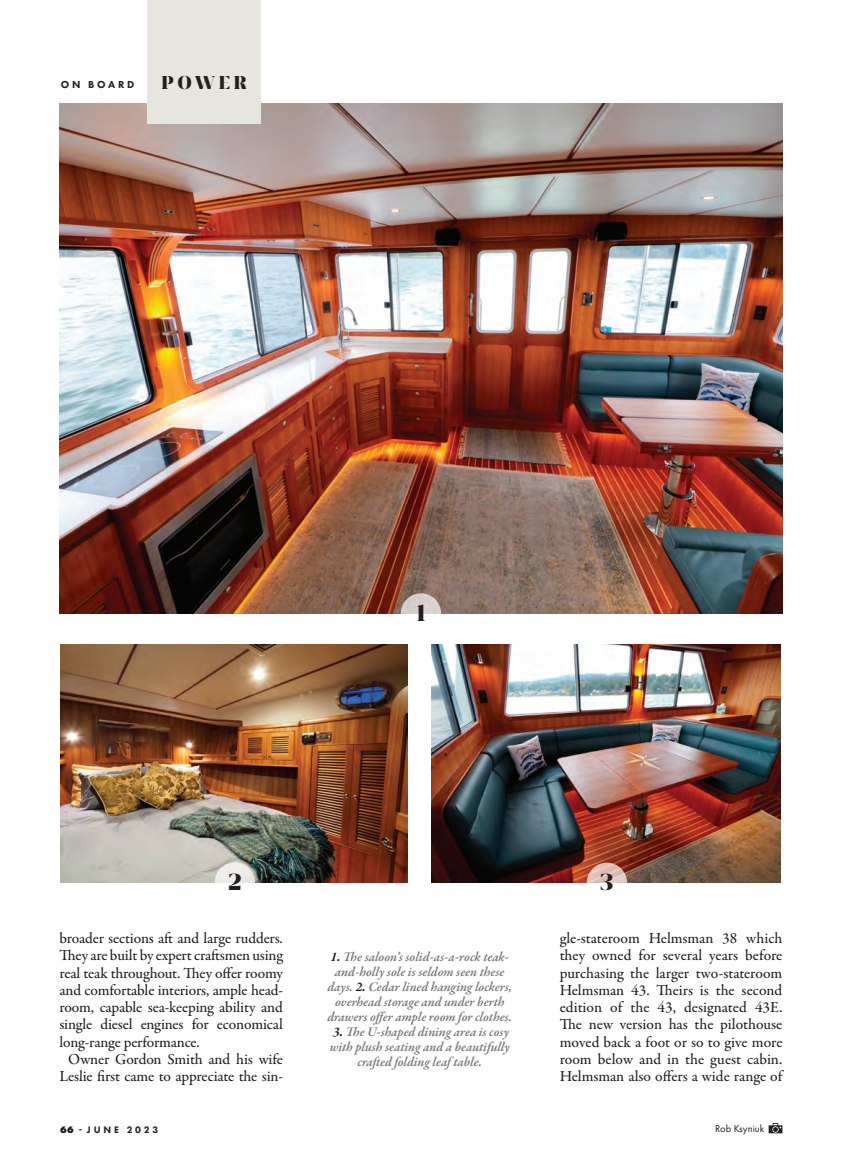
<style>
.page{position:relative;width:863px;height:1159px;background:#fff}
.page>*{position:absolute;margin:0;border:0;box-sizing:border-box;transform-origin:0 0}
.t1{font:22.5px "Breve Display";color:#231f20}
.t2{font:18px "Breve Display";letter-spacing:.21em;color:#231f20}
.t3{font:500 15.45px/17.2px "Garamond Premr Pro";letter-spacing:-.01em;color:#231f20;text-align:justify}
.t4{font:italic 600 13.5px/15px "Garamond Premr Pro";color:#76787b;text-align:center}
.t5{font:10.5px "Futura PT";color:#231f20}
.t6{font:800 10.5px "Futura PT";letter-spacing:.26em;color:#231f20}
.t7{font:800 9.75px "Futura PT";letter-spacing:.285em;color:#231f20}
.s1{font-style:inherit}
.s2{font-weight:700;color:#231f20}
</style>
<div class="page">
<img style="left:431px;top:644px;width:350px;height:238px">
<img style="left:59px;top:104px;width:723px;height:509px">
<img style="left:61px;top:644px;width:347px;height:238px">
<svg style="left:587px;top:862px;width:40px;height:41px"></svg>
<svg style="left:215px;top:862px;width:40px;height:40px"></svg>
<svg style="left:401px;top:593px;width:40px;height:40px"></svg>
<div style="left:147px;top:0;width:114px;height:124px;background:#e7e6de"></div>
<svg style="left:769px;top:1123px;width:13px;height:10px"></svg>
<p class="t6" style="left:61px;top:78px;width:75px">ON BOARD</p>
<p class="t2" style="left:161px;top:72px;width:87px">POWER</p>
<h1 class="t1" style="left:417px;top:599px;width:10px">1</h1>
<h1 class="t1" style="left:228px;top:868px;width:15px">2</h1>
<h1 class="t1" style="left:600px;top:868px;width:15px">3</h1>
<p class="t3" style="left:59px;top:930px;width:225px">broader sections aft and large rudders.</p>
<p class="t3" style="left:59px;top:947px;width:225px">They are built by expert craftsmen using</p>
<p class="t3" style="left:59px;top:964px;width:225px">real teak throughout. They offer roomy</p>
<p class="t3" style="left:59px;top:981px;width:225px">and comfortable interiors, ample head-</p>
<p class="t3" style="left:59px;top:999px;width:225px">room, capable sea-keeping ability and</p>
<p class="t3" style="left:59px;top:1016px;width:225px">single diesel engines for economical</p>
<p class="t3" style="left:59px;top:1033px;width:142px">long-range performance.</p>
<p class="t3" style="left:68px;top:1050px;width:216px">Owner Gordon Smith and his wife</p>
<p class="t3" style="left:59px;top:1068px;width:225px">Leslie first came to appreciate the sin-</p>
<p class="t7" style="left:60px;top:1123px;width:100px"><span class="s1">66</span> - JUNE 2023</p>
<p class="t4" style="left:327px;top:949px;width:186px"><span class="s2">1.</span> The saloon’s solid-as-a-rock teak&shy;and-holly sole is seldom seen these days. <span class="s2">2.</span> Cedar lined hanging lockers, overhead storage and under berth drawers offer ample room for clothes.</p>
<p class="t4" style="left:330px;top:1024px;width:181px"><span class="s2">3.</span> The U-shaped dining area is cosy with plush seating and a beautifully crafted folding leaf table.</p>
<p class="t3" style="left:560px;top:930px;width:224px">gle-stateroom Helmsman 38 which they owned for several years before purchasing the larger two-stateroom Helmsman 43. Theirs is the second edition of the 43, designated 43E.<br>The new version has the pilothouse moved back a foot or so to give more room below and in the guest cabin.<br>Helmsman also offers a wide range of</p>
<p class="t5" style="left:715px;top:1122px;width:51px">Rob Ksyniuk</p>
</div>
